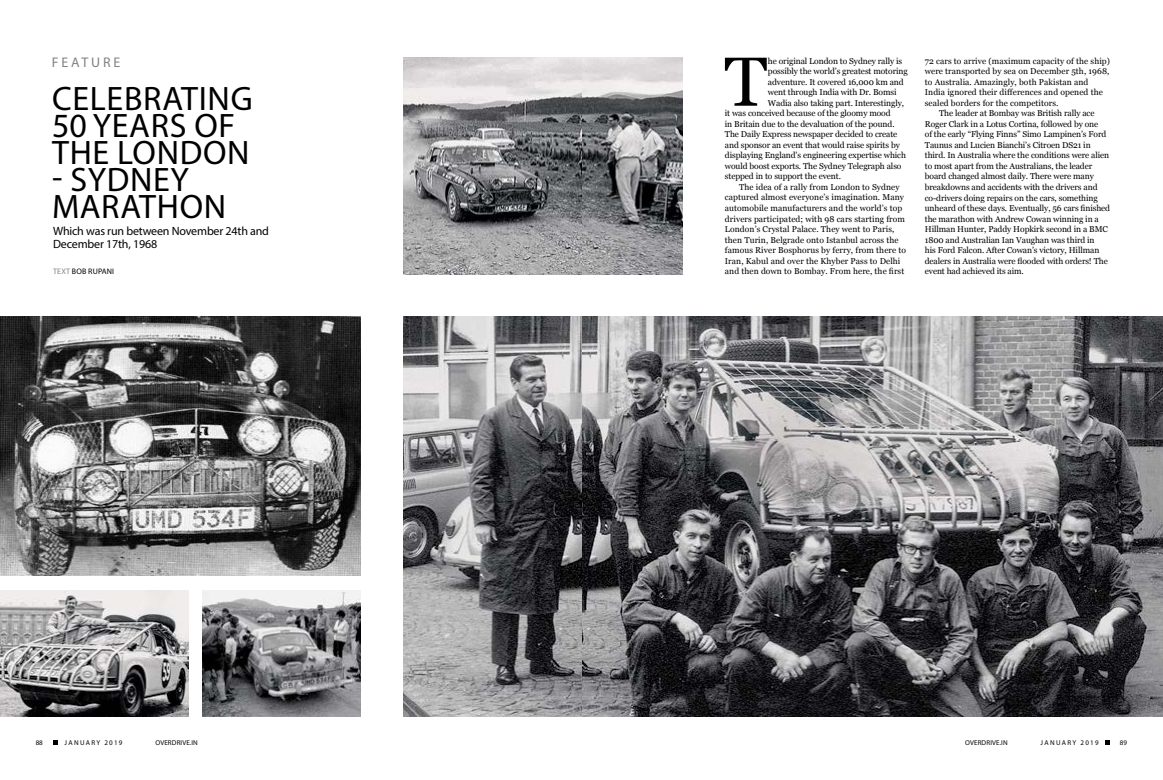
<style>
.page{position:relative;width:1163px;height:780px;background:#fff}
.page>*{position:absolute;margin:0;border:0;box-sizing:border-box;transform-origin:0 0}
.t1{font:69.2px "Georgia";color:#000}
.t2{font:34px/27px "Myriad Pro";letter-spacing:.02em;color:#000}
.t3{font:14px "Myriad Pro";letter-spacing:.2em;color:#808285}
.t4{font:12px/13px "Myriad Pro";letter-spacing:-.015em;color:#000}
.t5{font:8.5px "Georgia";letter-spacing:-.01em;color:#000}
.t6{font:8.5px "Georgia";letter-spacing:.01em;color:#000}
.t7{font:8px "Myriad Pro";letter-spacing:.02em;color:#000}
.t8{font:7px "Myriad Pro";letter-spacing:.02em;color:#000}
.t9{font:7px "Myriad Pro";letter-spacing:.19em;color:#000}
.s1{color:#808285}
</style>
<div class="page">
<img style="left:403px;top:58px;width:279px;height:216px">
<img style="left:202px;top:590px;width:159px;height:126px">
<img style="left:0;top:590px;width:188px;height:126px">
<img style="left:403px;top:316px;width:759px;height:400px">
<img style="left:0;top:316px;width:361px;height:259px">
<svg style="left:53px;top:740px;width:5px;height:5px"></svg>
<svg style="left:1105px;top:740px;width:4px;height:5px"></svg>
<h3 class="t3" style="left:52px;top:54px;width:70px">FEATURE</h3>
<h2 class="t2" style="left:52px;top:84px;width:202px">CELEBRATING<br>50 YEARS OF<br>THE LONDON</h2>
<h2 class="t2" style="left:52px;top:165px;width:176px">- SYDNEY<br>MARATHON</h2>
<h3 class="t4" style="left:53px;top:224px;width:217px">WHICH WAS RUN BETWEEN NOVEMBER 24TH AND<br>DECEMBER 17TH, 1968</h3>
<p class="t7" style="left:53px;top:266px;width:63px"><span class="s1">TEXT</span> BOB RUPANI</p>
<h1 class="t1" style="left:724px;top:40px;width:44px">T</h1>
<p class="t5" style="left:767px;top:55px;width:136px">he original London to Sydney rally is</p>
<p class="t5" style="left:767px;top:66px;width:141px">possibly the world’s greatest motoring</p>
<p class="t5" style="left:767px;top:77px;width:137px">adventure. It covered 16,000 km and</p>
<p class="t5" style="left:767px;top:87px;width:130px">went through India with Dr. Bomsi</p>
<p class="t5" style="left:767px;top:98px;width:138px">Wadia also taking part. Interestingly,</p>
<p class="t5" style="left:724px;top:108px;width:167px">it was conceived because of the gloomy mood</p>
<p class="t5" style="left:724px;top:119px;width:171px">in Britain due to the devaluation of the pound.</p>
<p class="t5" style="left:724px;top:129px;width:174px">The Daily Express newspaper decided to create</p>
<p class="t5" style="left:724px;top:140px;width:176px">and sponsor an event that would raise spirits by</p>
<p class="t5" style="left:724px;top:150px;width:183px">displaying England’s engineering expertise which</p>
<p class="t5" style="left:724px;top:161px;width:178px">would boost exports. The Sydney Telegraph also</p>
<p class="t5" style="left:724px;top:171px;width:117px">stepped in to support the event.</p>
<p class="t6" style="left:739px;top:182px;width:162px">The idea of a rally from London to Sydney</p>
<p class="t6" style="left:724px;top:192px;width:181px">captured almost everyone’s imagination. Many</p>
<p class="t6" style="left:724px;top:203px;width:179px">automobile manufacturers and the world’s top</p>
<p class="t6" style="left:724px;top:213px;width:182px">drivers participated; with 98 cars starting from</p>
<p class="t6" style="left:724px;top:224px;width:171px">London’s Crystal Palace. They went to Paris,</p>
<p class="t6" style="left:724px;top:234px;width:175px">then Turin, Belgrade onto Istanbul across the</p>
<p class="t6" style="left:724px;top:245px;width:183px">famous River Bosphorus by ferry, from there to</p>
<p class="t6" style="left:724px;top:255px;width:177px">Iran, Kabul and over the Khyber Pass to Delhi</p>
<p class="t6" style="left:724px;top:266px;width:181px">and then down to Bombay. From here, the first</p>
<p class="t6" style="left:924px;top:56px;width:187px">72 cars to arrive (maximum capacity of the ship)</p>
<p class="t6" style="left:924px;top:66px;width:186px">were transported by sea on December 5th, 1968,</p>
<p class="t6" style="left:924px;top:77px;width:165px">to Australia. Amazingly, both Pakistan and</p>
<p class="t6" style="left:924px;top:87px;width:179px">India ignored their differences and opened the</p>
<p class="t6" style="left:924px;top:98px;width:135px">sealed borders for the competitors.</p>
<p class="t5" style="left:938px;top:108px;width:157px">The leader at Bombay was British rally ace</p>
<p class="t5" style="left:924px;top:119px;width:175px">Roger Clark in a Lotus Cortina, followed by one</p>
<p class="t5" style="left:924px;top:129px;width:183px">of the early “Flying Finns” Simo Lampinen’s Ford</p>
<p class="t5" style="left:924px;top:140px;width:167px">Taunus and Lucien Bianchi’s Citroen DS21 in</p>
<p class="t5" style="left:924px;top:150px;width:186px">third. In Australia where the conditions were alien</p>
<p class="t5" style="left:924px;top:161px;width:169px">to most apart from the Australians, the leader</p>
<p class="t5" style="left:924px;top:171px;width:170px">board changed almost daily. There were many</p>
<p class="t5" style="left:924px;top:182px;width:174px">breakdowns and accidents with the drivers and</p>
<p class="t5" style="left:924px;top:192px;width:174px">co-drivers doing repairs on the cars, something</p>
<p class="t5" style="left:924px;top:203px;width:187px">unheard of these days. Eventually, 56 cars finished</p>
<p class="t5" style="left:924px;top:213px;width:175px">the marathon with Andrew Cowan winning in a</p>
<p class="t5" style="left:924px;top:224px;width:185px">Hillman Hunter, Paddy Hopkirk second in a BMC</p>
<p class="t5" style="left:924px;top:234px;width:171px">1800 and Australian Ian Vaughan was third in</p>
<p class="t5" style="left:924px;top:245px;width:176px">his Ford Falcon. After Cowan’s victory, Hillman</p>
<p class="t5" style="left:924px;top:255px;width:184px">dealers in Australia were flooded with orders! The</p>
<p class="t5" style="left:924px;top:266px;width:101px">event had achieved its aim.</p>
<p class="t8" style="left:36px;top:738px;width:9px">88</p>
<p class="t9" style="left:64px;top:738px;width:60px">JANUARY 2019</p>
<p class="t8" style="left:155px;top:738px;width:44px">OVERDRIVE.IN</p>
<p class="t8" style="left:964px;top:738px;width:44px">OVERDRIVE.IN</p>
<p class="t9" style="left:1040px;top:738px;width:60px">JANUARY 2019</p>
<p class="t8" style="left:1119px;top:738px;width:9px">89</p>
</div>
